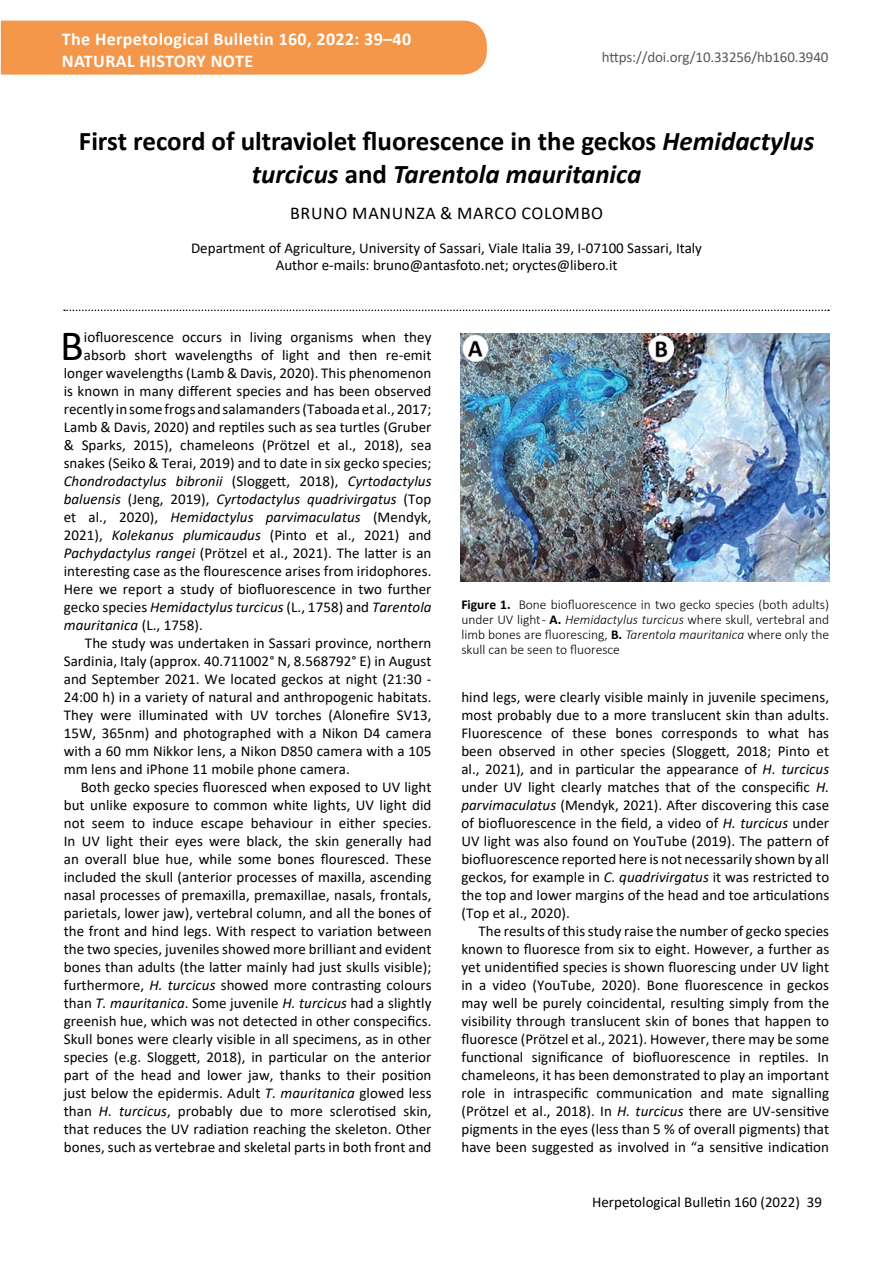
<style>
.page{position:relative;width:893px;height:1263px;background:#fff}
.page>*{position:absolute;margin:0;border:0;box-sizing:border-box;transform-origin:0 0}
.t1{font:43.35px "Calibri";color:#000}
.t2{font:700 27px/32.4px "Calibri";color:#000;text-align:center}
.t3{font:700 18px "Calibri";letter-spacing:.02em;color:#fff}
.t4{font:18px "Calibri";letter-spacing:.04em;color:#000}
.t5{font:15px/18px "Calibri";letter-spacing:.005em;color:#000;text-align:justify}
.t6{font:italic 15px "Calibri";letter-spacing:.005em;color:#000}
.t7{font:15px "Calibri";letter-spacing:-.01em;color:#58595b}
.t8{font:300 13.5px/15px "Calibri";color:#000;text-align:justify}
.s1{font-style:italic}
.s2{font-style:normal}
.s3{font-weight:700}
</style>
<div class="page">
<div style="left:1px;top:21px;width:486px;height:54px;background:#f4974b"></div>
<svg style="left:64px;top:310px;width:765px;height:1px"></svg>
<img style="left:461px;top:333px;width:368px;height:249px">
<p class="t3" style="left:62px;top:26px;width:351px">The Herpetological Bulletin 160, 2022: 39–40</p>
<p class="t3" style="left:62px;top:48px;width:193px">NATURAL HISTORY NOTE</p>
<p class="t7" style="left:602px;top:47px;width:228px">https://doi.org/10.33256/hb160.3940</p>
<h2 class="t2" style="left:79px;top:125px;width:737px">First record of ultraviolet fluorescence in the geckos <span class="s1">Hemidactylus turcicus</span> and <span class="s1">Tarentola mauritanica</span></h2>
<p class="t4" style="left:290px;top:200px;width:315px">BRUNO MANUNZA &amp; MARCO COLOMBO</p>
<p class="t5" style="left:191px;top:240px;width:512px;line-height:16.5px;text-align:center">Department of Agriculture, University of Sassari, Viale Italia 39, I-07100 Sassari, Italy<br>Author e-mails: bruno@antasfoto.net; oryctes@libero.it</p>
<h1 class="t1" style="left:60px;top:316px;width:25px">B</h1>
<p class="t5" style="left:84px;top:328px;width:349px">iofluorescence occurs in living organisms when they</p>
<p class="t5" style="left:84px;top:346px;width:349px">absorb short wavelengths of light and then re-emit</p>
<p class="t5" style="left:64px;top:364px;width:369px">longer wavelengths (Lamb &amp; Davis, 2020). This phenomenon</p>
<p class="t5" style="left:64px;top:382px;width:369px">is known in many different species and has been observed</p>
<p class="t5" style="left:64px;top:400px;width:369px">recently in some frogs and salamanders (Taboada et al., 2017;</p>
<p class="t5" style="left:64px;top:418px;width:369px">Lamb &amp; Davis, 2020) and reptiles such as sea turtles (Gruber</p>
<p class="t5" style="left:64px;top:436px;width:369px">&amp; Sparks, 2015), chameleons (Prötzel et al., 2018), sea</p>
<p class="t5" style="left:64px;top:454px;width:369px">snakes (Seiko &amp; Terai, 2019) and to date in six gecko species;</p>
<p class="t6" style="left:64px;top:471px;width:369px">Chondrodactylus bibronii <span class="s2">(Sloggett, 2018),</span> Cyrtodactylus</p>
<p class="t6" style="left:64px;top:489px;width:369px">baluensis <span class="s2">(Jeng, 2019),</span> Cyrtodactylus quadrivirgatus <span class="s2">(Top</span></p>
<p class="t6" style="left:64px;top:507px;width:369px"><span class="s2">et al., 2020),</span> Hemidactylus parvimaculatus <span class="s2">(Mendyk,</span></p>
<p class="t5" style="left:64px;top:526px;width:369px">2021), <span class="s1">Kolekanus plumicaudus</span> (Pinto et al., 2021) and</p>
<p class="t5" style="left:64px;top:544px;width:369px"><span class="s1">Pachydactylus rangei</span> (Prötzel et al., 2021). The latter is an</p>
<p class="t5" style="left:64px;top:562px;width:369px">interesting case as the flourescence arises from iridophores.</p>
<p class="t5" style="left:64px;top:580px;width:369px">Here we report a study of biofluorescence in two further</p>
<p class="t6" style="left:64px;top:597px;width:369px"><span class="s2">gecko species</span> Hemidactylus turcicus <span class="s2">(L., 1758) and</span> Tarentola</p>
<p class="t6" style="left:64px;top:615px;width:141px">mauritanica <span class="s2">(L., 1758).</span></p>
<p class="t5" style="left:85px;top:634px;width:348px">The study was undertaken in Sassari province, northern</p>
<p class="t5" style="left:64px;top:652px;width:369px">Sardinia, Italy (approx. 40.711002° N, 8.568792° E) in August</p>
<p class="t5" style="left:64px;top:670px;width:369px">and September 2021. We located geckos at night (21:30 -</p>
<p class="t5" style="left:64px;top:688px;width:369px">24:00 h) in a variety of natural and anthropogenic habitats.</p>
<p class="t5" style="left:64px;top:706px;width:369px">They were illuminated with UV torches (Alonefire SV13,</p>
<p class="t5" style="left:64px;top:724px;width:369px">15W, 365nm) and photographed with a Nikon D4 camera</p>
<p class="t5" style="left:64px;top:742px;width:369px">with a 60 mm Nikkor lens, a Nikon D850 camera with a 105</p>
<p class="t5" style="left:64px;top:760px;width:288px">mm lens and iPhone 11 mobile phone camera.</p>
<p class="t5" style="left:81px;top:778px;width:352px">Both gecko species fluoresced when exposed to UV light</p>
<p class="t5" style="left:64px;top:796px;width:369px">but unlike exposure to common white lights, UV light did</p>
<p class="t5" style="left:64px;top:814px;width:369px">not seem to induce escape behaviour in either species.</p>
<p class="t5" style="left:64px;top:832px;width:369px">In UV light their eyes were black, the skin generally had</p>
<p class="t5" style="left:64px;top:850px;width:369px">an overall blue hue, while some bones flouresced. These</p>
<p class="t5" style="left:64px;top:868px;width:369px">included the skull (anterior processes of maxilla, ascending</p>
<p class="t5" style="left:64px;top:886px;width:369px">nasal processes of premaxilla, premaxillae, nasals, frontals,</p>
<p class="t5" style="left:64px;top:904px;width:369px">parietals, lower jaw), vertebral column, and all the bones of</p>
<p class="t5" style="left:64px;top:922px;width:369px">the front and hind legs. With respect to variation between</p>
<p class="t5" style="left:64px;top:940px;width:369px">the two species, juveniles showed more brilliant and evident</p>
<p class="t5" style="left:64px;top:958px;width:369px">bones than adults (the latter mainly had just skulls visible);</p>
<p class="t5" style="left:64px;top:976px;width:369px">furthermore, <span class="s1">H. turcicus</span> showed more contrasting colours</p>
<p class="t5" style="left:64px;top:994px;width:369px">than <span class="s1">T. mauritanica</span>. Some juvenile <span class="s1">H. turcicus</span> had a slightly</p>
<p class="t5" style="left:64px;top:1012px;width:369px">greenish hue, which was not detected in other conspecifics.</p>
<p class="t5" style="left:64px;top:1030px;width:369px">Skull bones were clearly visible in all specimens, as in other</p>
<p class="t5" style="left:64px;top:1048px;width:369px">species (e.g. Sloggett, 2018), in particular on the anterior</p>
<p class="t5" style="left:64px;top:1066px;width:369px">part of the head and lower jaw, thanks to their position</p>
<p class="t5" style="left:64px;top:1084px;width:369px">just below the epidermis. Adult <span class="s1">T. mauritanica</span> glowed less</p>
<p class="t5" style="left:64px;top:1102px;width:369px">than <span class="s1">H. turcicus</span>, probably due to more sclerotised skin,</p>
<p class="t5" style="left:64px;top:1120px;width:369px">that reduces the UV radiation reaching the skeleton. Other</p>
<p class="t5" style="left:64px;top:1138px;width:369px">bones, such as vertebrae and skeletal parts in both front and</p>
<p class="t8" style="left:461px;top:597px;width:369px"><span class="s3">Figure 1.</span> Bone biofluorescence in two gecko species (both adults) under UV light - <span class="s3">A.</span> <span class="s1">Hemidactylus turcicus</span> where skull, vertebral and limb bones are fluorescing, <span class="s3">B.</span> <span class="s1">Tarentola mauritanica</span> where only the skull can be seen to fluoresce</p>
<p class="t5" style="left:461px;top:688px;width:369px">hind legs, were clearly visible mainly in juvenile specimens, most probably due to a more translucent skin than adults.<br>Fluorescence of these bones corresponds to what has been observed in other species (Sloggett, 2018; Pinto et al., 2021), and in particular the appearance of <span class="s1">H. turcicus </span>under UV light clearly matches that of the conspecific <span class="s1">H. parvimaculatus</span> (Mendyk, 2021). After discovering this case of biofluorescence in the field, a video of <span class="s1">H. turcicus</span> under UV light was also found on YouTube (2019). The pattern of biofluorescence reported here is not necessarily shown by all geckos, for example in <span class="s1">C. quadrivirgatus</span> it was restricted to the top and lower margins of the head and toe articulations (Top et al., 2020).</p>
<p class="t5" style="left:461px;top:922px;width:369px;text-indent:17px">The results of this study raise the number of gecko species known to fluoresce from six to eight. However, a further as yet unidentified species is shown fluorescing under UV light in a video (YouTube, 2020). Bone fluorescence in geckos may well be purely coincidental, resulting simply from the visibility through translucent skin of bones that happen to fluoresce (Prötzel et al., 2021). However, there may be some functional significance of biofluorescence in reptiles. In chameleons, it has been demonstrated to play an important role in intraspecific communication and mate signalling (Prötzel et al., 2018). In <span class="s1">H. turcicus</span> there are UV-sensitive pigments in the eyes (less than 5 % of overall pigments) that have been suggested as involved in “a sensitive indication</p>
<p class="t5" style="left:592px;top:1192px;width:231px">Herpetological Bulletin 160 (2022) 39</p>
</div>
